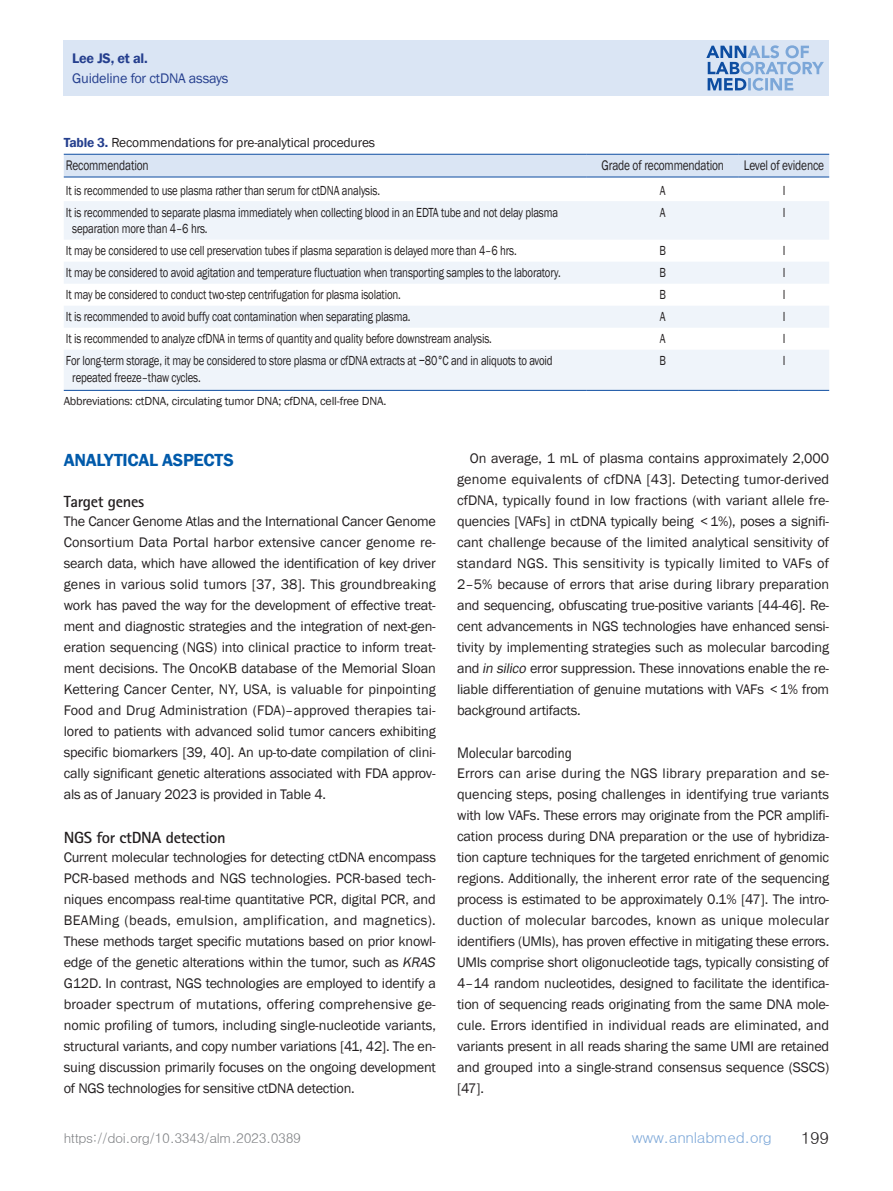
<style>
.page{position:relative;width:893px;height:1191px;background:#fff}
.page>*{position:absolute;margin:0;border:0;box-sizing:border-box;transform-origin:0 0}
.서론_1st{font:600 18px "Franklin Gothic";letter-spacing:-.015em;color:#015aaa}
.t1{font:16.5px "Dotum";color:#231f20}
._1_제목_2nd{font:700 16.2px "Rotis Sans Serif Std";letter-spacing:-.02em;color:#231f20}
._1_제목_3rd{font:15.3px "Rotis Sans Serif Std";letter-spacing:-.02em;color:#231f20}
.t2{font:15px "Dotum";letter-spacing:-.02em;color:#7ca7d8}
.본문-첫단락{font:14.25px/21px "Franklin Gothic";letter-spacing:-.015em;color:#231f20;text-align:justify}
.본문{font:14.25px/21px "Franklin Gothic";letter-spacing:-.015em;color:#231f20;text-align:justify}
.표항목{font:14.25px "Franklin Gothic";letter-spacing:-.015em;color:#231f20;scale:.8 1}
.t3{font:14.25px "Franklin Gothic";letter-spacing:-.015em;color:#253f8e}
.t4{font:600 14.25px "Franklin Gothic";letter-spacing:-.015em;color:#253f8e}
.표본문{font:13.5px/16.5px "Franklin Gothic";letter-spacing:-.015em;color:#231f20;scale:.8 1}
.표제목{font:13.5px "Franklin Gothic";letter-spacing:-.015em;color:#231f20}
.t5{font:13.5px "Dotum";letter-spacing:-.03em;color:#808285}
.표_그림_주석{font:12px "Franklin Gothic";letter-spacing:-.015em;color:#231f20}
.s1{font-weight:600;color:#253f8e}
.s2{font-style:italic}
</style>
<div class="page">
<div style="left:64px;top:40px;width:765px;height:56px;background:#dae5f4"></div>
<svg style="left:706px;top:45px;width:118px;height:46px"></svg>
<div style="left:64px;top:155px;width:765px;height:22px;background:#dae5f4"></div>
<svg style="left:64px;top:201px;width:765px;height:189px;fill:#eff4fa"></svg>
<hr style="left:64px;top:154px;width:523px;height:1px;background:#0d4da1">
<hr style="left:587px;top:154px;width:152px;height:1px;background:#0d4da1">
<hr style="left:739px;top:154px;width:90px;height:1px;background:#0d4da1">
<hr style="left:64px;top:177px;width:523px;height:1px;background:#0d4da1">
<hr style="left:587px;top:177px;width:152px;height:1px;background:#0d4da1">
<hr style="left:739px;top:177px;width:90px;height:1px;background:#0d4da1">
<hr style="left:64px;top:390px;width:523px;height:1px;background:#0d4da1">
<hr style="left:587px;top:390px;width:152px;height:1px;background:#0d4da1">
<hr style="left:739px;top:390px;width:90px;height:1px;background:#0d4da1">
<p class="t4" style="left:72px;top:49px;width:77px">Lee JS, et al.</p>
<p class="t3" style="left:72px;top:69px;width:158px">Guideline for ctDNA assays</p>
<p class="표제목" style="left:64px;top:134px;width:313px"><span class="s1">Table 3.</span> Recommendations for pre-analytical procedures</p>
<p class="표항목" style="left:66px;top:157px;width:105px">Recommendation</p>
<p class="표항목" style="left:602px;top:157px;width:155px">Grade of recommendation</p>
<p class="표항목" style="left:744px;top:157px;width:102px">Level of evidence</p>
<p class="표본문" style="left:66px;top:182px;width:394px">It is recommended to use plasma rather than serum for ctDNA analysis.</p>
<p class="표본문" style="left:660px;top:182px;width:9px">A</p>
<p class="표본문" style="left:783px;top:182px;width:5px">I</p>
<p class="표본문" style="left:72px;top:204px;width:609px;text-indent:-6px">It is recommended to separate plasma immediately when collecting blood in an EDTA tube and not delay plasma separation more than 4–6 hrs.</p>
<p class="표본문" style="left:660px;top:204px;width:9px">A</p>
<p class="표본문" style="left:783px;top:204px;width:5px">I</p>
<p class="표본문" style="left:66px;top:243px;width:565px">It may be considered to use cell preservation tubes if plasma separation is delayed more than 4–6 hrs.</p>
<p class="표본문" style="left:660px;top:243px;width:10px">B</p>
<p class="표본문" style="left:783px;top:243px;width:5px">I</p>
<p class="표본문" style="left:66px;top:265px;width:620px">It may be considered to avoid agitation and temperature fluctuation when transporting samples to the laboratory.</p>
<p class="표본문" style="left:660px;top:265px;width:10px">B</p>
<p class="표본문" style="left:783px;top:265px;width:5px">I</p>
<p class="표본문" style="left:66px;top:287px;width:420px">It may be considered to conduct two-step centrifugation for plasma isolation.</p>
<p class="표본문" style="left:660px;top:287px;width:10px">B</p>
<p class="표본문" style="left:783px;top:287px;width:5px">I</p>
<p class="표본문" style="left:66px;top:309px;width:432px">It is recommended to avoid buffy coat contamination when separating plasma.</p>
<p class="표본문" style="left:660px;top:309px;width:9px">A</p>
<p class="표본문" style="left:783px;top:309px;width:5px">I</p>
<p class="표본문" style="left:66px;top:331px;width:534px">It is recommended to analyze cfDNA in terms of quantity and quality before downstream analysis.</p>
<p class="표본문" style="left:660px;top:331px;width:9px">A</p>
<p class="표본문" style="left:783px;top:331px;width:5px">I</p>
<p class="표본문" style="left:72px;top:353px;width:602px;text-indent:-6px">For long-term storage, it may be considered to store plasma or cfDNA extracts at −80°C and in aliquots to avoid repeated freeze–thaw cycles.</p>
<p class="표본문" style="left:660px;top:353px;width:10px">B</p>
<p class="표본문" style="left:783px;top:353px;width:5px">I</p>
<p class="표_그림_주석" style="left:64px;top:393px;width:324px">Abbreviations: ctDNA, circulating tumor DNA; cfDNA, cell-free DNA.</p>
<p class="서론_1st" style="left:64px;top:449px;width:172px">ANALYTICAL ASPECTS</p>
<p class="_1_제목_2nd" style="left:64px;top:491px;width:82px">Target genes</p>
<p class="본문-첫단락" style="left:64px;top:511px;width:374px">The Cancer Genome Atlas and the International Cancer Genome Consortium Data Portal harbor extensive cancer genome re&shy;search data, which have allowed the identification of key driver genes in various solid tumors [37, 38]. This groundbreaking work has paved the way for the development of effective treat&shy;ment and diagnostic strategies and the integration of next-gen&shy;eration sequencing (NGS) into clinical practice to inform treat&shy;ment decisions. The OncoKB database of the Memorial Sloan Kettering Cancer Center, NY, USA, is valuable for pinpointing Food and Drug Administration (FDA)–approved therapies tai&shy;lored to patients with advanced solid tumor cancers exhibiting specific biomarkers [39, 40]. An up-to-date compilation of clini&shy;cally significant genetic alterations associated with FDA approv&shy;als as of January 2023 is provided in Table 4.</p>
<p class="_1_제목_2nd" style="left:64px;top:827px;width:163px">NGS for ctDNA detection</p>
<p class="본문-첫단락" style="left:64px;top:847px;width:376px;text-align:left">Current molecular technologies for detecting ctDNA encompass PCR-based methods and NGS technologies. PCR-based tech&shy;niques encompass real-time quantitative PCR, digital PCR, and BEAMing (beads, emulsion, amplification, and magnetics).<br>These methods target specific mutations based on prior knowl&shy;edge of the genetic alterations within the tumor, such as <span class="s2">KRAS </span>G12D. In contrast, NGS technologies are employed to identify a broader spectrum of mutations, offering comprehensive ge&shy;nomic profiling of tumors, including single-nucleotide variants, structural variants, and copy number variations [41, 42]. The en&shy;suing discussion primarily focuses on the ongoing development of NGS technologies for sensitive ctDNA detection.</p>
<p class="본문" style="left:457px;top:448px;width:374px;text-indent:13px">On average, 1 mL of plasma contains approximately 2,000 genome equivalents of cfDNA [43]. Detecting tumor-derived cfDNA, typically found in low fractions (with variant allele fre&shy;quencies [VAFs] in ctDNA typically being &lt;1%), poses a signifi&shy;cant challenge because of the limited analytical sensitivity of standard NGS. This sensitivity is typically limited to VAFs of 2–5% because of errors that arise during library preparation and sequencing, obfuscating true-positive variants [44-46]. Re&shy;cent advancements in NGS technologies have enhanced sensi&shy;tivity by implementing strategies such as molecular barcoding and <span class="s2">in silico</span> error suppression. These innovations enable the re&shy;liable differentiation of genuine mutations with VAFs &lt;1% from background artifacts.</p>
<p class="_1_제목_3rd" style="left:457px;top:744px;width:116px">Molecular barcoding</p>
<p class="본문-첫단락" style="left:457px;top:763px;width:374px">Errors can arise during the NGS library preparation and se&shy;quencing steps, posing challenges in identifying true variants with low VAFs. These errors may originate from the PCR amplifi&shy;cation process during DNA preparation or the use of hybridiza&shy;tion capture techniques for the targeted enrichment of genomic regions. Additionally, the inherent error rate of the sequencing process is estimated to be approximately 0.1% [47]. The intro&shy;duction of molecular barcodes, known as unique molecular identifiers (UMIs), has proven effective in mitigating these errors.<br>UMIs comprise short oligonucleotide tags, typically consisting of 4–14 random nucleotides, designed to facilitate the identifica&shy;tion of sequencing reads originating from the same DNA mole&shy;cule. Errors identified in individual reads are eliminated, and variants present in all reads sharing the same UMI are retained and grouped into a single-strand consensus sequence (SSCS) [47].</p>
<p class="t5" style="left:64px;top:1131px;width:239px">https://doi.org/10.3343/alm.2023.0389</p>
<p class="t2" style="left:632px;top:1130px;width:142px">www.annlabmed.org</p>
<p class="t1" style="left:801px;top:1129px;width:30px">199</p>
</div>
